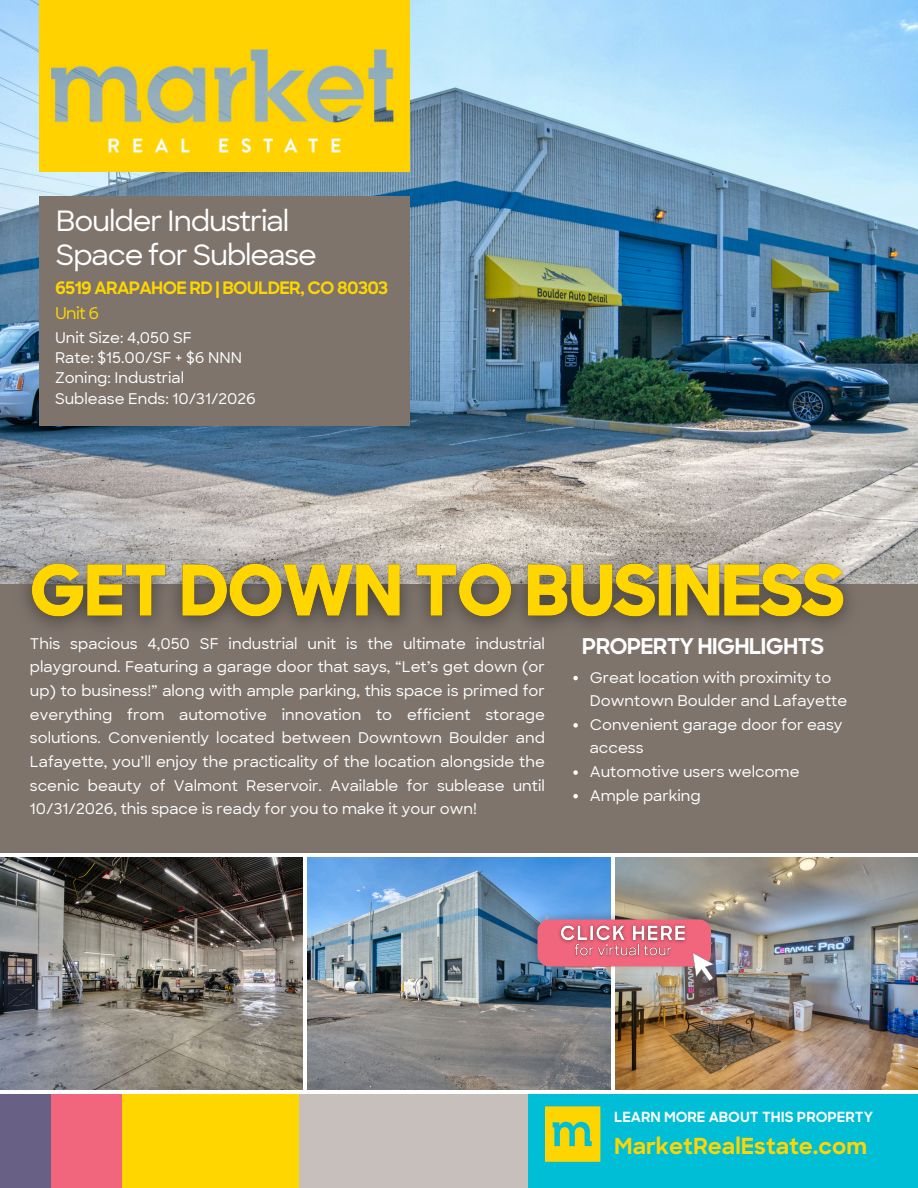
<style>
.page{position:relative;width:918px;height:1188px;background:#fff}
.page>*{position:absolute;margin:0;border:0;box-sizing:border-box;transform-origin:0 0}
.t1{font:500 28.5px/34.8px "Sharp Sans";letter-spacing:-.04em;color:#fff}
.t2{font:700 22.05px "Sharp Sans";color:#ffd600}
.t3{font:700 21.75px "Sharp Sans";letter-spacing:-.04em;color:#fff}
.t4{font:700 17.1px "Sharp Sans";letter-spacing:-.04em;color:#ffd600}
.t5{font:500 16.35px "Sharp Sans";color:#ffd600}
.t6{font:500 15px/23.7px "Sharp Sans";color:#fff}
.t7{font:700 13.95px "Sharp Sans";color:#fff}
</style>
<div class="page">
<img style="left:0;top:0;width:918px;height:585px">
<img style="left:0;top:858px;width:303px;height:231px">
<img style="left:307px;top:858px;width:304px;height:231px">
<img style="left:615px;top:858px;width:303px;height:231px">
<div style="left:39px;top:196px;width:370px;height:230px;background:#7e746c"></div>
<div style="left:0;top:585px;width:918px;height:268px;background:#7e746c"></div>
<div style="left:0;top:1094px;width:918px;height:94px;background:#00bed5"></div>
<div style="left:290px;top:1094px;width:238px;height:94px;background:#c7bfbb"></div>
<div style="left:90px;top:1094px;width:209px;height:94px;background:#ffd600"></div>
<div style="left:0;top:1094px;width:56px;height:94px;background:#686085"></div>
<div style="left:51px;top:1094px;width:71px;height:94px;background:#f1667c"></div>
<img style="left:39px;top:0;width:370px;height:171px">
<svg style="left:545px;top:1106px;width:55px;height:56px;background:#d3d124"></svg>
<img style="left:6px;top:539px;width:865px;height:88px">
<svg style="left:573px;top:676px;width:5px;height:4px"></svg>
<svg style="left:573px;top:723px;width:5px;height:5px"></svg>
<svg style="left:573px;top:770px;width:5px;height:5px"></svg>
<svg style="left:573px;top:794px;width:5px;height:4px"></svg>
<img style="left:528px;top:910px;width:188px;height:61px">
<div style="left:537px;top:919px;width:174px;height:47px;background:#f1667c;border-radius:12px"></div>
<img style="left:553px;top:918px;width:141px;height:25px">
<img style="left:571px;top:940px;width:107px;height:17px">
<svg style="left:692px;top:952px;width:22px;height:29px"></svg>
<p class="t1" style="left:56px;top:203px;width:263px">Boulder Industrial<br>Space for Sublease</p>
<p class="t4" style="left:55px;top:282px;width:335px">6519 ARAPAHOE RD | BOULDER, CO 80303</p>
<p class="t6" style="left:55px;top:326px;width:138px">Unit Size: 4,050 SF</p>
<p class="t6" style="left:55px;top:346px;width:189px">Rate: $15.00/SF + $6 NNN</p>
<p class="t6" style="left:55px;top:366px;width:131px">Zoning: Industrial</p>
<h6 class="t6" style="left:55px;top:386px;width:203px">Sublease Ends: 10/31/2026</h6>
<p class="t5" style="left:55px;top:303px;width:46px">Unit 6</p>
<h3 class="t6" style="left:30px;top:632px;width:516px;text-align:justify">This spacious 4,050 SF industrial unit is the ultimate industrial playground. Featuring a garage door that says, “Let’s get down (or up) to business!” along with ample parking, this space is primed for everything from automotive innovation to efficient storage solutions. Conveniently located between Downtown Boulder and Lafayette, you’ll enjoy the practicality of the location alongside the scenic beauty of Valmont Reservoir. Available for sublease until 10/31/2026, this space is ready for you to make it your own!</h3>
<p class="t3" style="left:582px;top:638px;width:244px">PROPERTY HIGHLIGHTS</p>
<p class="t6" style="left:590px;top:665px;width:259px">Great location with proximity to<br>Downtown Boulder and Lafayette</p>
<p class="t6" style="left:590px;top:713px;width:254px">Convenient garage door for easy access</p>
<p class="t6" style="left:590px;top:760px;width:211px">Automotive users welcome</p>
<p class="t6" style="left:590px;top:784px;width:112px">Ample parking</p>
<h2 class="t7" style="left:614px;top:1112px;width:261px">LEARN MORE ABOUT THIS PROPERTY</h2>
<p class="t2" style="left:614px;top:1137px;width:254px">MarketRealEstate.com</p>
</div>
